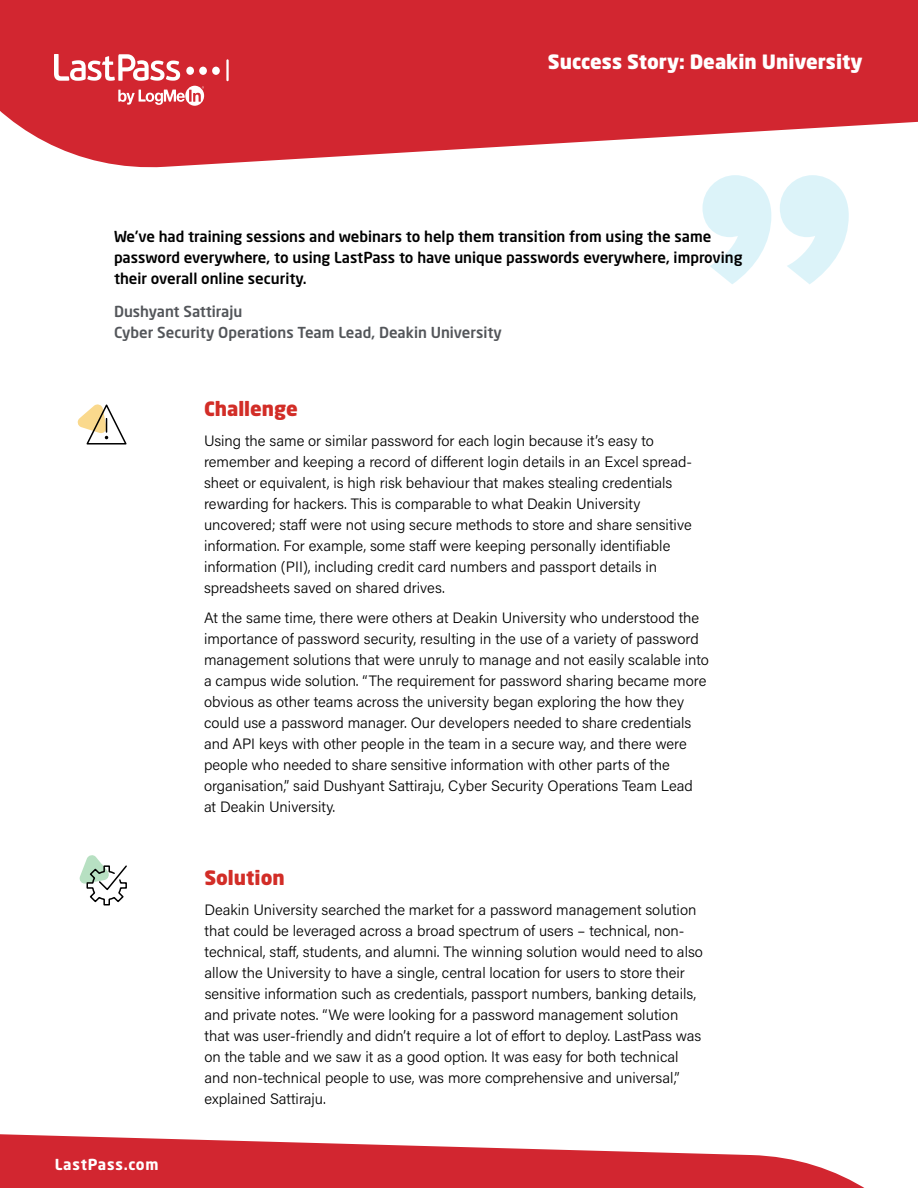
<style>
.page{position:relative;width:918px;height:1188px;background:#fff}
.page>*{position:absolute;margin:0;border:0;box-sizing:border-box;transform-origin:0 0}
.t1{font:900 313.2px "Proxima Nova";color:#74d1ea}
.t2{font:900 19.5px "Neo Sans W1 G";color:#fff}
.t3{font:900 19.5px "Neo Sans W1 G";color:#d22d27}
.t4{font:300 15px/21px "Acumin Pro";color:#000}
.t5{font:500 15px/21px "Neo Sans W1 G";color:#000}
.t6{font:500 15px/21px "Neo Sans W1 G";color:#53565a}
.t7{font:700 15px "Neo Sans W1 G";letter-spacing:.05em;color:#fff}
</style>
<div class="page">
<svg style="left:77px;top:404px;width:50px;height:41px"></svg>
<svg style="left:79px;top:855px;width:48px;height:51px"></svg>
<svg style="left:0;top:0;width:918px;height:168px;background:#d8444d"></svg>
<svg style="left:54px;top:54px;width:175px;height:52px"></svg>
<svg style="left:0;top:1134px;width:865px;height:54px;fill:#d22630"></svg>
<h2 class="t2" style="left:548px;top:49px;width:316px">Success Story: Deakin University</h2>
<h1 class="t1" style="left:857px;top:357px;width:167px;rotate:-180deg">“</h1>
<p class="t5" style="left:114px;top:226px;width:630px">We’ve had training sessions and webinars to help them transition from using the same password everywhere, to using LastPass to have unique passwords everywhere, improving their overall online security.</p>
<p class="t6" style="left:114px;top:301px;width:390px">Dushyant Sattiraju<br>Cyber Security Operations Team Lead, Deakin University</p>
<h2 class="t3" style="left:204px;top:396px;width:95px">Challenge</h2>
<p class="t4" style="left:204px;top:430px;width:490px">Using the same or similar password for each login because it’s easy to remember and keeping a record of different login details in an Excel spread&shy;sheet or equivalent, is high risk behaviour that makes stealing credentials rewarding for hackers. This is comparable to what Deakin University uncovered; staff were not using secure methods to store and share sensitive information. For example, some staff were keeping personally identifiable information (PII), including credit card numbers and passport details in spreadsheets saved on shared drives.</p>
<p class="t4" style="left:204px;top:607px;width:506px">At the same time, there were others at Deakin University who understood the importance of password security, resulting in the use of a variety of password management solutions that were unruly to manage and not easily scalable into a campus wide solution. “The requirement for password sharing became more obvious as other teams across the university began exploring the how they could use a password manager. Our developers needed to share credentials and API keys with other people in the team in a secure way, and there were people who needed to share sensitive information with other parts of the organisation,” said Dushyant Sattiraju, Cyber Security Operations Team Lead at Deakin University.</p>
<p class="t7" style="left:55px;top:1155px;width:105px">LastPass.com</p>
<h2 class="t3" style="left:204px;top:865px;width:82px">Solution</h2>
<p class="t4" style="left:204px;top:899px;width:500px">Deakin University searched the market for a password management solution that could be leveraged across a broad spectrum of users – technical, non&shy;technical, staff, students, and alumni. The winning solution would need to also allow the University to have a single, central location for users to store their sensitive information such as credentials, passport numbers, banking details, and private notes. “We were looking for a password management solution that was user-friendly and didn’t require a lot of effort to deploy. LastPass was on the table and we saw it as a good option. It was easy for both technical and non-technical people to use, was more comprehensive and universal,” explained Sattiraju.</p>
</div>
